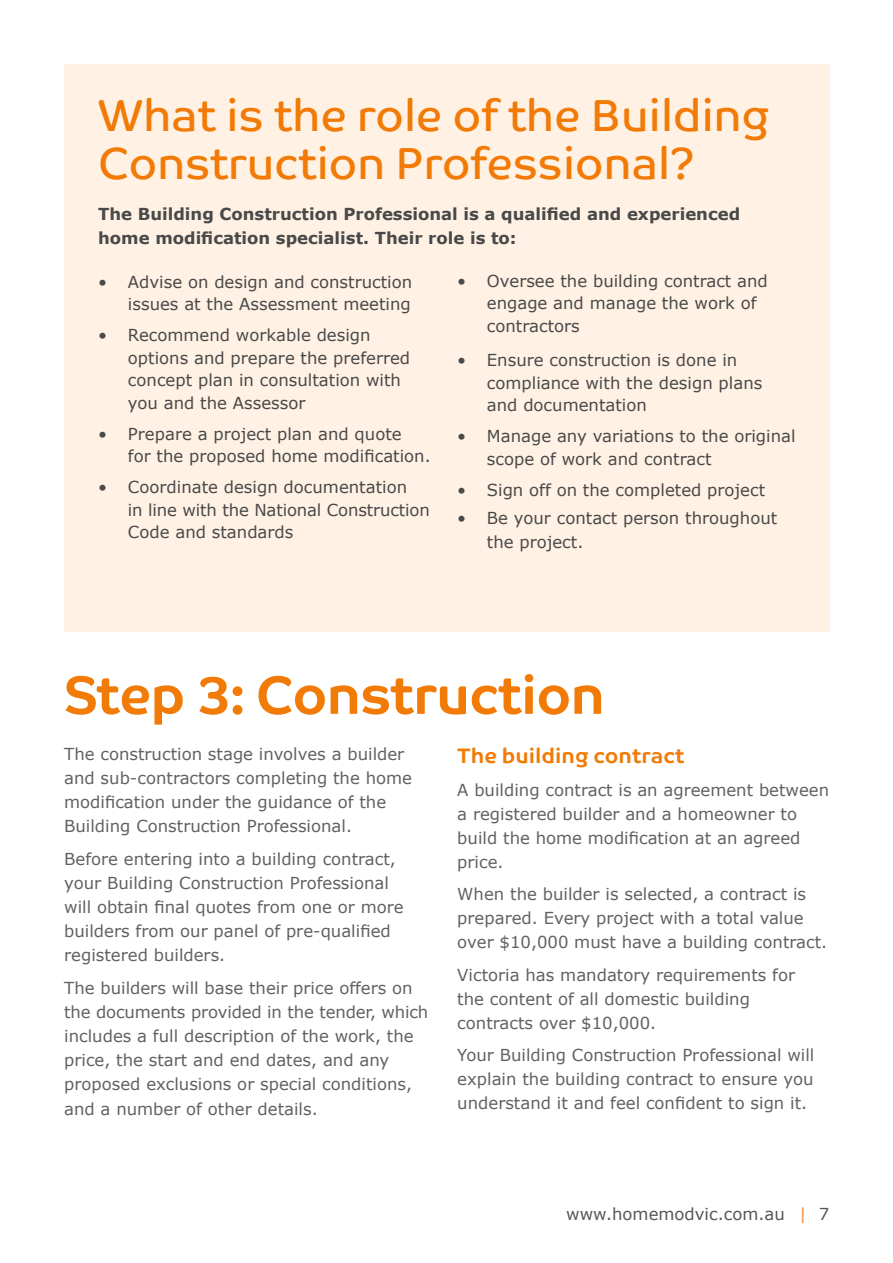
<style>
.page{position:relative;width:893px;height:1263px;background:#fff}
.page>*{position:absolute;margin:0;border:0;box-sizing:border-box;transform-origin:0 0}
.t1{font:54px "Co Text Bd";letter-spacing:-.02em;color:#f17b06}
.t2{font:45px/48px "Co Text";letter-spacing:-.01em;color:#f17b06}
.t3{font:21px "Co Text Bd";color:#f17b06}
.t4{font:16.5px/24px "Verdana";color:#616161}
.t5{font:16.5px/22.5px "Verdana";color:#494949}
.t6{font:700 16.5px/24px "Verdana";color:#494949}
.t7{font:16.5px "Verdana";color:#565656}
.s1{color:#f48d41}
</style>
<div class="page">
<div style="left:64px;top:64px;width:765px;height:567px;background:#fff1e4"></div>
<h2 class="t2" style="left:98px;top:91px;width:673px">What is the role of the Building<br>Construction Professional?</h2>
<p class="t6" style="left:98px;top:202px;width:643px">The Building Construction Professional is a qualified and experienced home modification specialist. Their role is to:</p>
<p class="t5" style="left:98px;top:270px;width:316px;text-align:right">• Advise on design and construction issues at the Assessment meeting</p>
<p class="t5" style="left:128px;top:324px;width:284px;text-indent:-30px">• Recommend workable design options and prepare the preferred concept plan in consultation with you and the Assessor</p>
<p class="t5" style="left:128px;top:422px;width:304px;text-indent:-30px">• Prepare a project plan and quote<br>for the proposed home modification.</p>
<p class="t5" style="left:128px;top:476px;width:303px;text-indent:-30px">• Coordinate design documentation<br>in line with the National Construction<br>Code and standards</p>
<p class="t5" style="left:487px;top:270px;width:282px;text-indent:-30px">• Oversee the building contract and engage and manage the work of contractors</p>
<p class="t5" style="left:487px;top:349px;width:277px;text-indent:-30px">• Ensure construction is done in compliance with the design plans and documentation</p>
<p class="t5" style="left:487px;top:425px;width:310px;text-indent:-30px">• Manage any variations to the original scope of work and contract</p>
<p class="t5" style="left:457px;top:478px;width:310px">• Sign off on the completed project</p>
<p class="t5" style="left:487px;top:506px;width:292px;line-height:24px;text-indent:-30px">• Be your contact person throughout the project.</p>
<h1 class="t1" style="left:64px;top:662px;width:542px">Step 3: Construction</h1>
<p class="t4" style="left:64px;top:742px;width:349px">The construction stage involves a builder and sub-contractors completing the home modification under the guidance of the Building Construction Professional.</p>
<p class="t4" style="left:64px;top:847px;width:341px">Before entering into a building contract, your Building Construction Professional will obtain final quotes from one or more builders from our panel of pre-qualified registered builders.</p>
<p class="t4" style="left:64px;top:975px;width:366px">The builders will base their price offers on the documents provided in the tender, which includes a full description of the work, the price, the start and end dates, and any proposed exclusions or special conditions, and a number of other details.</p>
<p class="t3" style="left:457px;top:743px;width:229px">The building contract</p>
<p class="t4" style="left:457px;top:778px;width:373px">A building contract is an agreement between a registered builder and a homeowner to build the home modification at an agreed price.</p>
<p class="t4" style="left:457px;top:882px;width:371px">When the builder is selected, a contract is prepared. Every project with a total value over $10,000 must have a building contract.</p>
<p class="t4" style="left:457px;top:963px;width:339px">Victoria has mandatory requirements for the content of all domestic building contracts over $10,000.</p>
<p class="t4" style="left:457px;top:1043px;width:359px;text-align:justify">Your Building Construction Professional will explain the building contract to ensure you understand it and feel confident to sign it.</p>
<p class="t7" style="left:566px;top:1203px;width:264px">www.homemodvic.com.au <span class="s1">|</span> 7</p>
</div>
